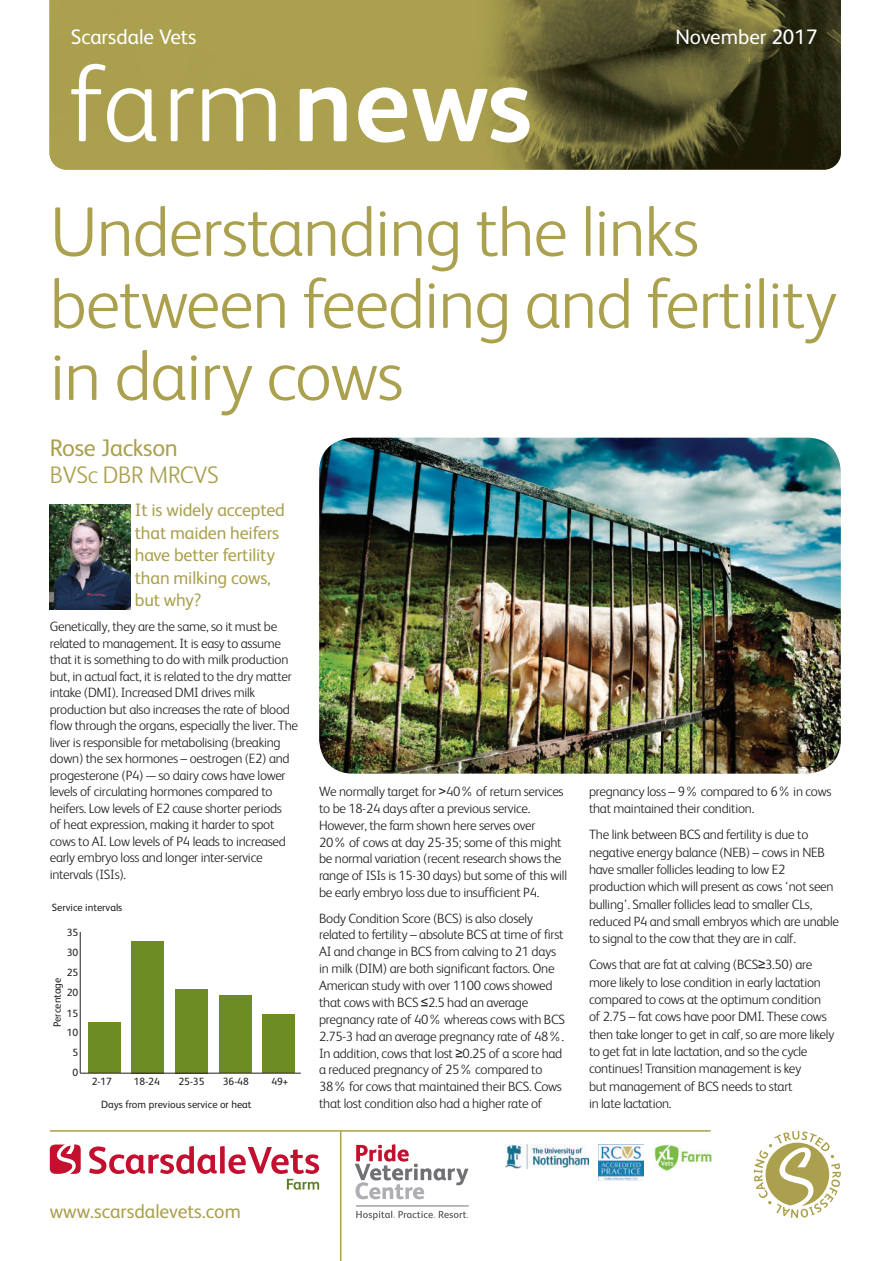
<style>
.page{position:relative;width:893px;height:1261px;background:#fff}
.page>*{position:absolute;margin:0;border:0;box-sizing:border-box;transform-origin:0 0}
.t1{font:300 108px "FS Albert";color:#fff}
.t2{font:300 70.5px/72px "FS Albert";letter-spacing:-.015em;color:#aaa04d}
.t3{font:300 24px "FS Albert";letter-spacing:-.01em;color:#aaa04d}
.t4{font:24px "FS Albert";letter-spacing:-.01em;color:#aaa04d}
.t5{font:21px "FS Albert";color:#fff}
.t6{font:19.5px "FS Albert";color:#aaa04d}
.t7{font:18px/22.5px "FS Albert";letter-spacing:-.01em;color:#aaa04d}
.t8{font:300 13.5px/16.8px "FS Albert";letter-spacing:-.02em;color:#231f20}
.t9{font:10.5px/23.1px "FS Albert";color:#231f20}
.s1{font-weight:700}
.s2{font-family:"Arial";font-weight:400}
</style>
<div class="page">
<svg style="left:754px;top:1131px;width:87px;height:87px"></svg>
<svg style="left:50px;top:1144px;width:31px;height:30px"></svg>
<svg style="left:89px;top:1146px;width:230px;height:43px"></svg>
<svg style="left:356px;top:1210px;width:112px;height:10px"></svg>
<svg style="left:355px;top:1144px;width:113px;height:55px"></svg>
<hr style="left:356px;top:1205px;width:112px;height:1px;background:#717074">
<hr style="left:340px;top:1131px;width:1px;height:130px;background:#aaa04d">
<hr style="left:50px;top:1130px;width:661px;height:1px;background:#aaa04d">
<hr style="left:80px;top:932px;width:1px;height:141px;background:#231f20">
<div style="left:88px;top:1022px;width:32px;height:51px;background:#6d8d23"></div>
<div style="left:175px;top:989px;width:33px;height:84px;background:#6d8d23"></div>
<div style="left:219px;top:995px;width:32px;height:78px;background:#6d8d23"></div>
<div style="left:263px;top:1015px;width:32px;height:58px;background:#6d8d23"></div>
<div style="left:131px;top:941px;width:33px;height:132px;background:#6d8d23"></div>
<hr style="left:80px;top:1073px;width:221px;height:1px;background:#231f20">
<img style="left:654px;top:1144px;width:58px;height:26px">
<img style="left:505px;top:1144px;width:83px;height:25px">
<img style="left:599px;top:1144px;width:44px;height:36px">
<img style="left:50px;top:505px;width:81px;height:105px">
<img style="left:49px;top:0;width:792px;height:170px">
<img style="left:319px;top:438px;width:522px;height:335px">
<h3 class="t5" style="left:71px;top:25px;width:127px">Scarsdale Vets</h3>
<h3 class="t5" style="left:675px;top:25px;width:144px">November 2017</h3>
<h1 class="t1" style="left:69px;top:42px;width:464px">farm<span class="s1">news</span></h1>
<h2 class="t2" style="left:50px;top:195px;width:788px">Understanding the links between feeding and fertility in dairy cows</h2>
<h3 class="t4" style="left:50px;top:434px;width:130px">Rose Jackson</h3>
<h3 class="t3" style="left:50px;top:461px;width:171px">BVSc DBR MRCVS</h3>
<h3 class="t7" style="left:135px;top:499px;width:152px">It is widely accepted that maiden heifers have better fertility than milking cows, but why?</h3>
<p class="t8" style="left:50px;top:618px;width:250px">Genetically, they are the same, so it must be related to management. It is easy to assume that it is something to do with milk production but, in actual fact, it is related to the dry matter intake (DMI). Increased DMI drives milk production but also increases the rate of blood flow through the organs, especially the liver. The liver is responsible for metabolising (breaking down) the sex hormones – oestrogen (E2) and progesterone (P4) -– so dairy cows have lower levels of circulating hormones compared to heifers. Low levels of E2 cause shorter periods<br>of heat expression, making it harder to spot cows to AI. Low levels of P4 leads to increased early embryo loss and longer inter-service intervals (ISIs).</p>
<p class="t8" style="left:319px;top:783px;width:249px">We normally target for <span class="s2">&gt;</span>40% of return services to be 18-24 days after a previous service.<br>However, the farm shown here serves over<br>20% of cows at day 25-35; some of this might be normal variation (recent research shows the range of ISIs is 15-30 days) but some of this will be early embryo loss due to insufficient P4.</p>
<p class="t8" style="left:319px;top:909px;width:247px">Body Condition Score (BCS) is also closely related to fertility – absolute BCS at time of first AI and change in BCS from calving to 21 days in milk (DIM) are both significant factors. One American study with over 1100 cows showed that cows with BCS <span class="s2">≤</span>2.5 had an average pregnancy rate of 40% whereas cows with BCS 2.75-3 had an average pregnancy rate of 48%.<br>In addition, cows that lost <span class="s2">≥</span>0.25 of a score had a reduced pregnancy of 25% compared to 38% for cows that maintained their BCS. Cows that lost condition also had a higher rate of</p>
<p class="t8" style="left:589px;top:782px;width:244px;line-height:17.4px">pregnancy loss – 9% compared to 6% in cows that maintained their condition.</p>
<p class="t8" style="left:589px;top:826px;width:252px;line-height:17.4px">The link between BCS and fertility is due to negative energy balance (NEB) – cows in NEB have smaller follicles leading to low E2 production which will present as cows ‘not seen bulling’. Smaller follicles lead to smaller CLs, reduced P4 and small embryos which are unable to signal to the cow that they are in calf.</p>
<p class="t8" style="left:589px;top:956px;width:247px;line-height:17.4px">Cows that are fat at calving (BCS<span class="s2">≥</span>3.50) are more likely to lose condition in early lactation compared to cows at the optimum condition of 2.75 – fat cows have poor DMI. These cows then take longer to get in calf, so are more likely to get fat in late lactation, and so the cycle continues! Transition management is key<br>but management of BCS needs to start<br>in late lactation.</p>
<p class="t9" style="left:52px;top:895px;width:72px">Service intervals</p>
<p class="t9" style="left:67px;top:920px;width:13px">35</p>
<p class="t9" style="left:67px;top:940px;width:13px">30</p>
<p class="t9" style="left:67px;top:961px;width:13px">25</p>
<p class="t9" style="left:46px;top:1026px;width:50px;rotate:-90deg">Percentage</p>
<p class="t9" style="left:67px;top:981px;width:13px">20</p>
<p class="t9" style="left:67px;top:1001px;width:13px">15</p>
<p class="t9" style="left:67px;top:1021px;width:13px">10</p>
<p class="t9" style="left:72px;top:1040px;width:7px">5</p>
<p class="t9" style="left:72px;top:1061px;width:7px">0</p>
<p class="t9" style="left:92px;top:1069px;width:22px">2-17</p>
<p class="t9" style="left:101px;top:1069px;width:152px;text-indent:77px">25-35<br>Days from previous service or heat</p>
<p class="t9" style="left:134px;top:1069px;width:28px">18-24</p>
<p class="t9" style="left:223px;top:1069px;width:28px">36-48</p>
<p class="t9" style="left:271px;top:1069px;width:18px">49+</p>
<h3 class="t6" style="left:50px;top:1200px;width:193px">www.scarsdalevets.com</h3>
</div>
